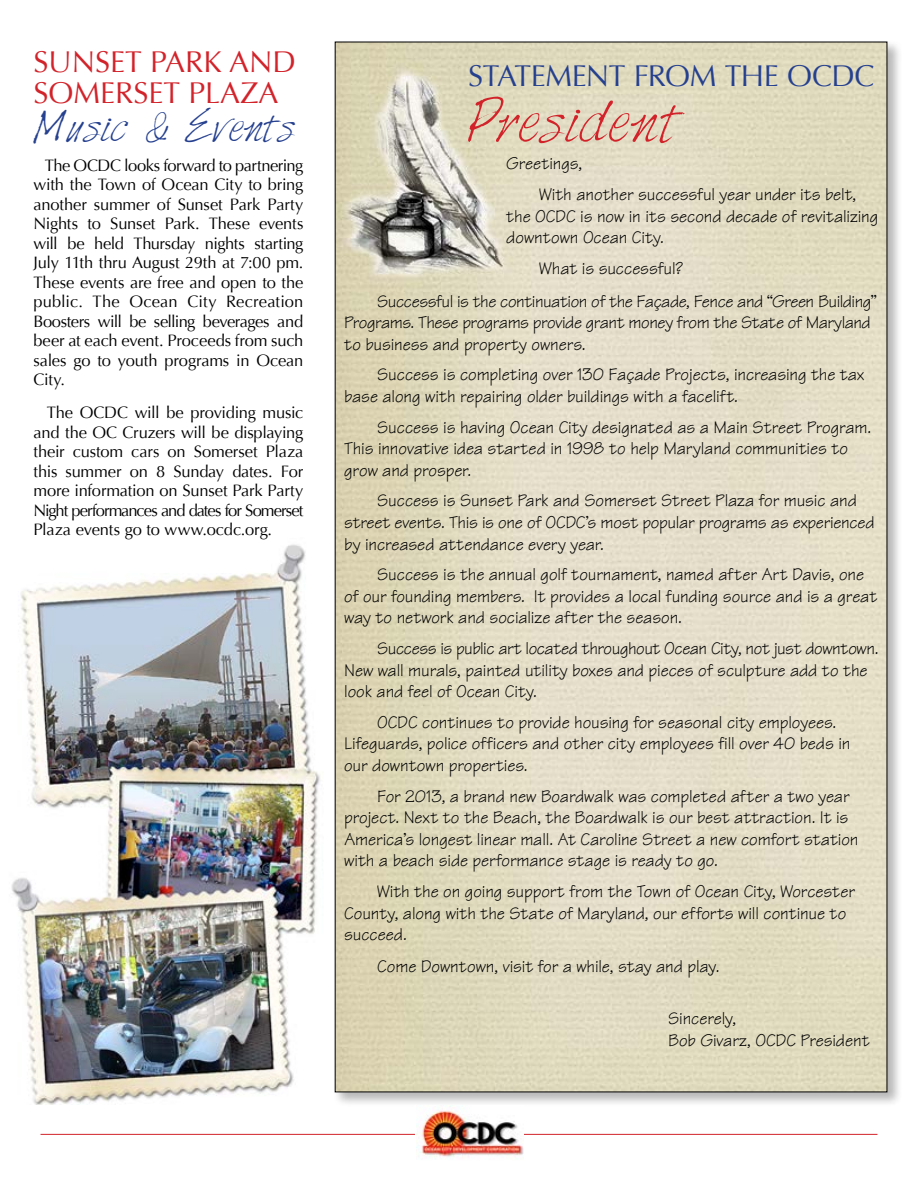
<style>
.page{position:relative;width:918px;height:1188px;background:#fff}
.page>*{position:absolute;margin:0;border:0;box-sizing:border-box;transform-origin:0 0}
.t1{font:51.15px "Harabara Hand";color:#d2232a}
.t2{font:36px "Harabara Hand";color:#25408f}
.t3{font:30px "Optima";color:#d2232a}
.t4{font:30px "Optima";color:#25408f}
.t5{font:18px/21.6px "Tekton";letter-spacing:-.005em;color:#000}
.t6{font:18px/21.6px "Tekton";letter-spacing:-.025em;color:#000}
.t7{font:16.5px/19.5px "Optima";letter-spacing:-.015em;color:#000;text-align:justify}
</style>
<div class="page">
<div style="left:333px;top:40px;width:569px;height:1067px;background:#000;opacity:.29"></div>
<img style="left:337px;top:44px;width:548px;height:1046px">
<img style="left:11px;top:544px;width:309px;height:561px">
<hr style="left:40px;top:1134px;width:838px;height:1px;background:#d2232a">
<img style="left:416px;top:1105px;width:108px;height:54px">
<h3 class="t3" style="left:33px;top:44px;width:34px">Sunset</h3>
<h3 class="t3" style="left:150px;top:44px;width:102px">Park and</h3>
<h3 class="t3" style="left:33px;top:76px;width:38px">Some</h3>
<h3 class="t3" style="left:115px;top:76px;width:35px">rset</h3>
<h3 class="t3" style="left:188px;top:76px;width:87px">Plaza</h3>
<h2 class="t2" style="left:33px;top:107px;width:263px">Music &amp; Events</h2>
<p class="t7" style="left:33px;top:156px;width:272px;text-indent:11px">The OCDC looks forward to partnering with the Town of Ocean City to bring another summer of Sunset Park Party Nights to Sunset Park. These events will be held Thursday nights starting July 11th thru August 29th at 7:00 pm.<br>These events are free and open to the public. The Ocean City Recreation Boosters will be selling beverages and beer at each event. Proceeds from such sales go to youth programs in Ocean City.</p>
<p class="t7" style="left:33px;top:403px;width:272px;text-indent:13px">The OCDC will be providing music and the OC Cruzers will be displaying their custom cars on Somerset Plaza this summer on 8 Sunday dates. For more information on Sunset Park Party Night performances and dates for Somerset Plaza events go to www.ocdc.org.</p>
<h3 class="t4" style="left:468px;top:59px;width:34px">Statement</h3>
<h3 class="t4" style="left:634px;top:59px;width:110px">from the</h3>
<h3 class="t4" style="left:787px;top:59px;width:23px">ocdc</h3>
<h1 class="t1" style="left:468px;top:94px;width:213px">President</h1>
<p class="t5" style="left:539px;top:149px;width:319px;line-height:30.6px;text-indent:-33px">Greetings,<br>With another successful year under its belt,</p>
<p class="t5" style="left:506px;top:205px;width:374px">the OCDC is now in its second decade of revitalizing downtown Ocean City.</p>
<p class="t5" style="left:539px;top:257px;width:145px">What is successful?</p>
<p class="t6" style="left:344px;top:290px;width:534px;text-indent:33px">Successful is the continuation of the Façade, Fence and “Green Building”<br>Programs. These programs provide grant money from the State of Maryland to business and property owners.</p>
<p class="t5" style="left:344px;top:364px;width:522px;text-indent:33px">Success is completing over 130 Façade Projects, increasing the tax base along with repairing older buildings with a facelift.</p>
<p class="t5" style="left:344px;top:416px;width:529px;text-indent:33px">Success is having Ocean City designated as a Main Street Program.<br>This innovative idea started in 1998 to help Maryland communities to grow and prosper.</p>
<p class="t5" style="left:344px;top:490px;width:532px;text-indent:33px">Success is Sunset Park and Somerset Street Plaza for music and street events. This is one of OCDC’s most popular programs as experienced by increased attendance every year.</p>
<p class="t5" style="left:344px;top:564px;width:535px;text-indent:33px">Success is the annual golf tournament, named after Art Davis, one of our founding members. It provides a local funding source and is a great way to network and socialize after the season.</p>
<p class="t5" style="left:344px;top:638px;width:536px;text-indent:33px">Success is public art located throughout Ocean City, not just downtown.<br>New wall murals, painted utility boxes and pieces of sculpture add to the look and feel of Ocean City.</p>
<p class="t5" style="left:344px;top:711px;width:508px;text-indent:33px">OCDC continues to provide housing for seasonal city employees.<br>Lifeguards, police officers and other city employees fill over 40 beds in our downtown properties.</p>
<p class="t5" style="left:344px;top:785px;width:516px;text-indent:33px">For 2013, a brand new Boardwalk was completed after a two year project. Next to the Beach, the Boardwalk is our best attraction. It is America’s longest linear mall. At Caroline Street a new comfort station with a beach side performance stage is ready to go.</p>
<p class="t5" style="left:344px;top:881px;width:512px;text-indent:33px">With the on going support from the Town of Ocean City, Worcester<br>County, along with the State of Maryland, our efforts will continue to succeed.</p>
<p class="t5" style="left:377px;top:956px;width:344px">Come Downtown, visit for a while, stay and play.</p>
<p class="t5" style="left:668px;top:1008px;width:203px">Sincerely,<br>Bob Givarz, OCDC President</p>
</div>
